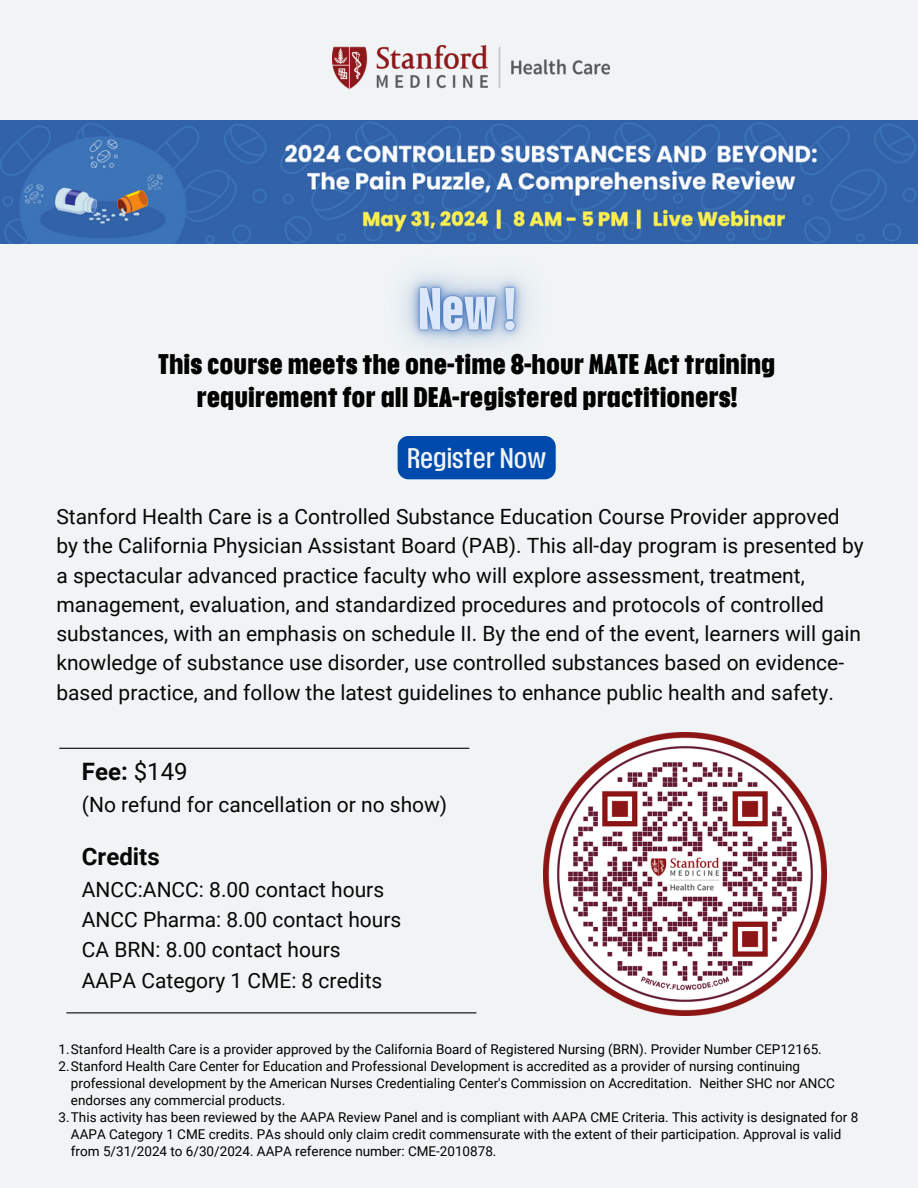
<style>
.page{position:relative;width:918px;height:1188px;background:#f0f4f5}
.page>*{position:absolute;margin:0;border:0;box-sizing:border-box;transform-origin:0 0}
.t1{font:700 expanded 24px/32.7px "Placard Next";color:#000;text-align:center}
.t2{font:700 24px "Roboto";color:#070707}
.t3{font:expanded 24px "Placard Next";color:#f0f4f5}
.t4{font:21px/29.2px "Roboto";color:#070707}
.t5{font:13.5px/16.8px "Roboto";color:#000}
.s1{font-weight:400}
</style>
<div class="page">
<img style="left:333px;top:45px;width:277px;height:43px">
<img style="left:0;top:121px;width:918px;height:122px">
<hr style="left:60px;top:748px;width:409px;height:1px;background:#070707">
<hr style="left:67px;top:1012px;width:409px;height:1px;background:#070707">
<img style="left:543px;top:732px;width:284px;height:284px">
<img style="left:354px;top:210px;width:228px;height:137px">
<div style="left:398px;top:436px;width:158px;height:43px;background:#004aad;border-radius:11px"></div>
<p class="t1" style="left:158px;top:348px;width:619px">This course meets the one-time 8-hour MATE Act training requirement for all DEA-registered practitioners!</p>
<h4 class="t3" style="left:407px;top:441px;width:140px">Register Now</h4>
<h3 class="t4" style="left:56px;top:502px;width:809px">Stanford Health Care is a Controlled Substance Education Course Provider approved by the California Physician Assistant Board (PAB). This all-day program is presented by a spectacular advanced practice faculty who will explore assessment, treatment, management, evaluation, and standardized procedures and protocols of controlled substances, with an emphasis on schedule II. By the end of the event, learners will gain knowledge of substance use disorder, use controlled substances based on evidence&shy;based practice, and follow the latest guidelines to enhance public health and safety.</h3>
<h4 class="t2" style="left:82px;top:758px;width:107px">Fee: <span class="s1">$149</span></h4>
<h4 class="t4" style="left:82px;top:790px;width:367px">(No refund for cancellation or no show)</h4>
<h4 class="t2" style="left:82px;top:843px;width:79px">Credits</h4>
<h4 class="t4" style="left:82px;top:874px;width:321px;line-height:30.3px">ANCC:ANCC: 8.00 contact hours<br>ANCC Pharma: 8.00 contact hours<br>CA BRN: 8.00 contact hours<br>AAPA Category 1 CME: 8 credits</h4>
<p class="t5" style="left:58px;top:1041px;width:765px">1.Stanford Health Care is a provider approved by the California Board of Registered Nursing (BRN). Provider Number CEP12165.</p>
<p class="t5" style="left:71px;top:1058px;width:766px;text-indent:-12px">2.Stanford Health Care Center for Education and Professional Development is accredited as a provider of nursing continuing professional development by the American Nurses Credentialing Center's Commission on Accreditation. Neither SHC nor ANCC endorses any commercial products.</p>
<p class="t5" style="left:71px;top:1109px;width:789px;text-indent:-12px">3.This activity has been reviewed by the AAPA Review Panel and is compliant with AAPA CME Criteria. This activity is designated for 8<br>AAPA Category 1 CME credits. PAs should only claim credit commensurate with the extent of their participation. Approval is valid from 5/31/2024 to 6/30/2024. AAPA reference number: CME-2010878.</p>
</div>
